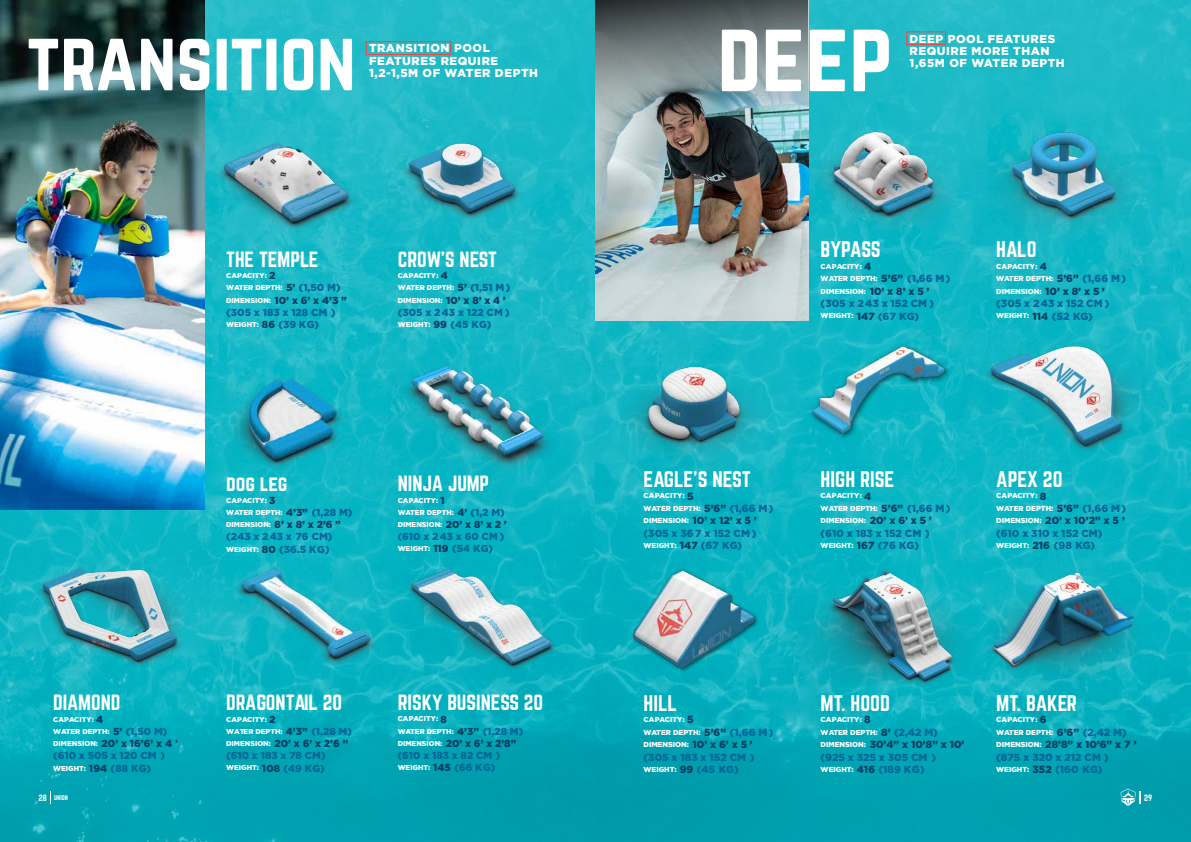
<style>
.page{position:relative;width:1191px;height:842px;background:#fff}
.page>*{position:absolute;margin:0;border:0;box-sizing:border-box;transform-origin:0 0}
.t1{font:88px "Norwester";color:#fff}
.t2{font:73.6px "Norwester";color:#fff}
.t3{font:19.8px "Norwester";color:#fff}
.t4{font:19.3px "Norwester";color:#fff}
.t5{font:900 11.6px/12.4px "Gotham";letter-spacing:.05em;color:#fff}
.t6{font:900 10.3px/12.4px "Gotham";color:#056699}
.t7{font:900 10.3px/12.4px "Gotham";color:#054066}
.t8{font:900 10.2px/12.3px "Gotham";color:#056699}
.t9{font:8px "Norwester";color:#fff}
.t10{font:900 7.2px/12.4px "Gotham";color:#fff}
.t11{font:900 7.1px/12.2px "Gotham";color:#fff}
.t12{font:6px "Norwester";color:#fff}
.s1{font-size:10.2px;color:#054066}
.s2{font-size:10.2px;color:#056699}
.s3{font-size:7.2px;color:#fff}
.s4{color:#054066}
.s5{font-size:7.1px;color:#fff}
.s6{font-size:10.3px;color:#054066}
.s7{font-size:10.3px;color:#056699}
.s8{color:#056699}
.s9{font-size:8px}
</style>
<div class="page">
<img style="left:0;top:0;width:1191px;height:842px">
<img style="left:0;top:0;width:204px;height:510px">
<img style="left:36px;top:556px;width:153px;height:128px">
<img style="left:207px;top:118px;width:152px;height:128px">
<img style="left:221px;top:346px;width:153px;height:127px">
<img style="left:232px;top:556px;width:152px;height:128px">
<img style="left:388px;top:111px;width:171px;height:134px">
<img style="left:388px;top:346px;width:171px;height:127px">
<img style="left:407px;top:556px;width:152px;height:128px">
<img style="left:618px;top:337px;width:152px;height:127px">
<img style="left:618px;top:564px;width:152px;height:121px">
<img style="left:808px;top:105px;width:152px;height:128px">
<img style="left:759px;top:322px;width:207px;height:128px">
<img style="left:789px;top:558px;width:352px;height:127px">
<img style="left:976px;top:118px;width:165px;height:128px">
<img style="left:961px;top:328px;width:207px;height:128px">
<img style="left:595px;top:141px;width:213px;height:179px">
<img style="left:595px;top:0;width:213px;height:141px">
<div style="left:366px;top:41px;width:85px;height:14px;border:1px solid #f0493e"></div>
<div style="left:906px;top:31px;width:40px;height:14px;border:1px solid #f0493e"></div>
<svg style="left:50px;top:791px;width:1px;height:13px"></svg>
<svg style="left:1120px;top:789px;width:20px;height:17px"></svg>
<h2 class="t2" style="left:26px;top:26px;width:331px">transition</h2>
<h1 class="t1" style="left:717px;top:14px;width:177px">deep</h1>
<h3 class="t5" style="left:369px;top:42px;width:170px">TRANSITION POOL<br>FEATURES REQUIRE<br>1,2-1,5M OF WATER DEPTH</h3>
<h3 class="t5" style="left:909px;top:32px;width:157px">DEEP POOL FEATURES<br>REQUIRE MORE THAN<br>1,65M OF WATER DEPTH</h3>
<h3 class="t4" style="left:226px;top:250px;width:94px">THE TEMPLE</h3>
<p class="t10" style="left:226px;top:269px;width:116px">CAPACITY: <span class="s1">2<br></span>WATER DEPTH: <span class="s1">5’</span> <span class="s2">(1,50 M)</span></p>
<h3 class="t8" style="left:226px;top:294px;width:122px"><span class="s3">DIMENSION:</span> <span class="s4">10’ x 6’ x 4’3 ” </span>(305 x 183 x 128 CM )</h3>
<p class="t10" style="left:226px;top:318px;width:94px">WEIGHT: <span class="s1">86</span> <span class="s2">(39 KG)</span></p>
<h3 class="t4" style="left:398px;top:250px;width:101px">CROW’S NEST</h3>
<p class="t10" style="left:398px;top:269px;width:114px">CAPACITY: <span class="s1">4<br></span>WATER DEPTH: <span class="s1">5’</span> <span class="s2">(1,51 M)<br></span>DIMENSION: <span class="s1">10’ x 8’ x 4 ’</span></p>
<h3 class="t8" style="left:398px;top:306px;width:113px">(305 x 243 x 122 CM )</h3>
<p class="t10" style="left:398px;top:318px;width:95px">WEIGHT: <span class="s1">99</span> <span class="s2">(45 KG)</span></p>
<h3 class="t4" style="left:226px;top:474px;width:63px">dog leg</h3>
<p class="t10" style="left:226px;top:494px;width:128px">CAPACITY: <span class="s1">3<br></span>WATER DEPTH: <span class="s1">4’3”</span> <span class="s2">(1,28 M)<br></span>DIMENSION: <span class="s1">8’ x 8’ x 2’6 ”</span></p>
<h3 class="t8" style="left:226px;top:530px;width:108px">(243 x 243 x 76 CM)<br><span class="s3">WEIGHT:</span> <span class="s4">80</span> (36.5 KG)</h3>
<h3 class="t4" style="left:398px;top:474px;width:93px">NINJA JUMP</h3>
<p class="t11" style="left:398px;top:494px;width:110px">CAPACITY: <span class="s1">1<br></span>WATER DEPTH: <span class="s1">4’</span> <span class="s2">(1,2 M)<br></span>DIMENSION: <span class="s1">20’ x 8’ x 2 ’</span></p>
<h3 class="t8" style="left:398px;top:530px;width:108px">(610 x 243 x 60 CM )</h3>
<p class="t11" style="left:398px;top:542px;width:97px">WEIGHT: <span class="s1">119</span> <span class="s2">(54 KG)</span></p>
<h3 class="t4" style="left:53px;top:693px;width:69px">DIAMOND</h3>
<p class="t10" style="left:53px;top:713px;width:116px">CAPACITY: <span class="s1">4<br></span>WATER DEPTH: <span class="s1">5’</span> <span class="s2">(1,50 M)</span></p>
<h3 class="t8" style="left:53px;top:737px;width:126px"><span class="s3">DIMENSION:</span> <span class="s4">20’ x 16’6’ x 4 ’ </span>(610 x 505 x 120 CM )</h3>
<p class="t10" style="left:53px;top:762px;width:99px">WEIGHT: <span class="s1">194</span> <span class="s2">(88 KG)</span></p>
<h3 class="t4" style="left:226px;top:693px;width:117px">DRAGONTAIL 20</h3>
<p class="t11" style="left:226px;top:713px;width:127px">CAPACITY: <span class="s1">2<br></span>WATER DEPTH: <span class="s1">4’3”</span> <span class="s2">(1,28 M)</span></p>
<h3 class="t8" style="left:226px;top:737px;width:124px"><span class="s5">DIMENSION:</span> <span class="s4">20’ x 6’ x 2’6 ” </span>(610 x 183 x 78 CM)</h3>
<p class="t11" style="left:226px;top:762px;width:100px">WEIGHT: <span class="s1">108</span> <span class="s2">(49 KG)</span></p>
<h3 class="t4" style="left:398px;top:693px;width:147px">RISKY BUSINESS 20</h3>
<p class="t11" style="left:398px;top:713px;width:127px">CAPACITY: <span class="s1">8<br></span>WATER DEPTH: <span class="s1">4’3”</span> <span class="s2">(1,28 M)</span></p>
<h3 class="t8" style="left:398px;top:737px;width:120px"><span class="s5">DIMENSION:</span> <span class="s4">20’ x 6’ x 2’8” </span>(610 x 183 x 82 CM )</h3>
<p class="t11" style="left:398px;top:761px;width:99px">WEIGHT: <span class="s1">145</span> <span class="s2">(66 KG)</span></p>
<h3 class="t3" style="left:820px;top:240px;width:62px">BYPASS</h3>
<p class="t10" style="left:820px;top:260px;width:131px">CAPACITY: <span class="s6">4<br></span>WATER DEPTH: <span class="s6">5’6”</span> <span class="s7">(1,66 M)<br></span>DIMENSION: <span class="s6">10’ x 8’ x 5 ’</span></p>
<h3 class="t6" style="left:820px;top:297px;width:115px">(305 x 243 x 152 CM )</h3>
<p class="t10" style="left:820px;top:309px;width:100px">WEIGHT: <span class="s6">147</span> <span class="s7">(67 KG)</span></p>
<h3 class="t3" style="left:996px;top:240px;width:42px">HALO</h3>
<p class="t10" style="left:996px;top:260px;width:131px">CAPACITY: <span class="s6">4<br></span>WATER DEPTH: <span class="s6">5’6”</span> <span class="s7">(1,66 M)<br></span>DIMENSION: <span class="s6">10’ x 8’ x 5 ’</span></p>
<h3 class="t6" style="left:996px;top:297px;width:115px">(305 x 243 x 152 CM )</h3>
<p class="t10" style="left:996px;top:309px;width:98px">WEIGHT: <span class="s6">114</span> <span class="s7">(52 KG)</span></p>
<h3 class="t3" style="left:643px;top:470px;width:109px">EAGLE’S NEST</h3>
<p class="t10" style="left:643px;top:489px;width:131px">CAPACITY: <span class="s6">5<br></span>WATER DEPTH: <span class="s6">5’6”</span> <span class="s7">(1,66 M)<br></span>DIMENSION: <span class="s6">10’ x 12’ x 5 ’</span></p>
<h3 class="t6" style="left:643px;top:527px;width:114px">(305 x 367 x 152 CM )</h3>
<p class="t10" style="left:643px;top:539px;width:100px">WEIGHT: <span class="s6">147</span> <span class="s7">(67 KG)</span></p>
<h3 class="t3" style="left:820px;top:470px;width:75px">HIGH RISE</h3>
<p class="t10" style="left:820px;top:489px;width:131px">CAPACITY: <span class="s6">4<br></span>WATER DEPTH: <span class="s6">5’6”</span> <span class="s7">(1,66 M)<br></span>DIMENSION: <span class="s6">20’ x 6’ x 5 ’</span></p>
<h3 class="t6" style="left:820px;top:527px;width:110px">(610 x 183 x 152 CM )</h3>
<p class="t10" style="left:820px;top:539px;width:100px">WEIGHT: <span class="s6">167</span> <span class="s7">(76 KG)</span></p>
<h3 class="t3" style="left:996px;top:470px;width:68px">APEX 20</h3>
<p class="t10" style="left:996px;top:489px;width:131px">CAPACITY: <span class="s6">8<br></span>WATER DEPTH: <span class="s6">5’6”</span> <span class="s7">(1,66 M)</span></p>
<h3 class="t6" style="left:996px;top:514px;width:130px"><span class="s3">DIMENSION:</span> <span class="s4">20’ x 10’2” x 5 ’ </span>(610 x 310 x 152 CM)</h3>
<p class="t10" style="left:996px;top:539px;width:100px">WEIGHT: <span class="s6">216</span> <span class="s7">(98 KG)</span></p>
<h3 class="t3" style="left:643px;top:694px;width:35px">HILL</h3>
<p class="t10" style="left:643px;top:713px;width:131px">CAPACITY: <span class="s6">5<br></span>WATER DEPTH: <span class="s6">5’6”</span> <span class="s7">(1,66 M)<br></span>DIMENSION: <span class="s6">10’ x 6’ x 5 ’</span></p>
<h3 class="t6" style="left:643px;top:750px;width:112px">(305 x 183 x 152 CM )</h3>
<p class="t10" style="left:643px;top:763px;width:97px">WEIGHT: <span class="s6">99</span> <span class="s7">(45 KG)</span></p>
<h3 class="t3" style="left:820px;top:694px;width:71px">MT. HOOD</h3>
<p class="t10" style="left:820px;top:713px;width:119px">CAPACITY: <span class="s6">8<br></span>WATER DEPTH: <span class="s6">8’</span> <span class="s7">(2,42 M)</span></p>
<h3 class="t7" style="left:820px;top:738px;width:145px"><span class="s3">DIMENSION:</span> 30’4” x 10’8” x 10’ <span class="s8">(925 x 325 x 305 CM )</span></h3>
<p class="t10" style="left:820px;top:763px;width:105px">WEIGHT: <span class="s6">416</span> <span class="s7">(189 KG)</span></p>
<h3 class="t3" style="left:996px;top:694px;width:82px">MT. BAKER</h3>
<p class="t10" style="left:996px;top:713px;width:132px">CAPACITY: <span class="s6">6<br></span>WATER DEPTH: <span class="s6">6’6”</span> <span class="s7">(2,42 M)</span></p>
<h3 class="t6" style="left:996px;top:738px;width:142px"><span class="s3">DIMENSION:</span> <span class="s4">28’8” x 10’6” x 7 ’ </span>(875 x 320 x 212 CM )</h3>
<p class="t10" style="left:996px;top:763px;width:108px">WEIGHT: <span class="s6">352</span> <span class="s7">(160 KG)</span></p>
<p class="t12" style="left:39px;top:795px;width:31px"><span class="s9">28</span> UNION</p>
<p class="t9" style="left:1144px;top:794px;width:9px">29</p>
</div>
